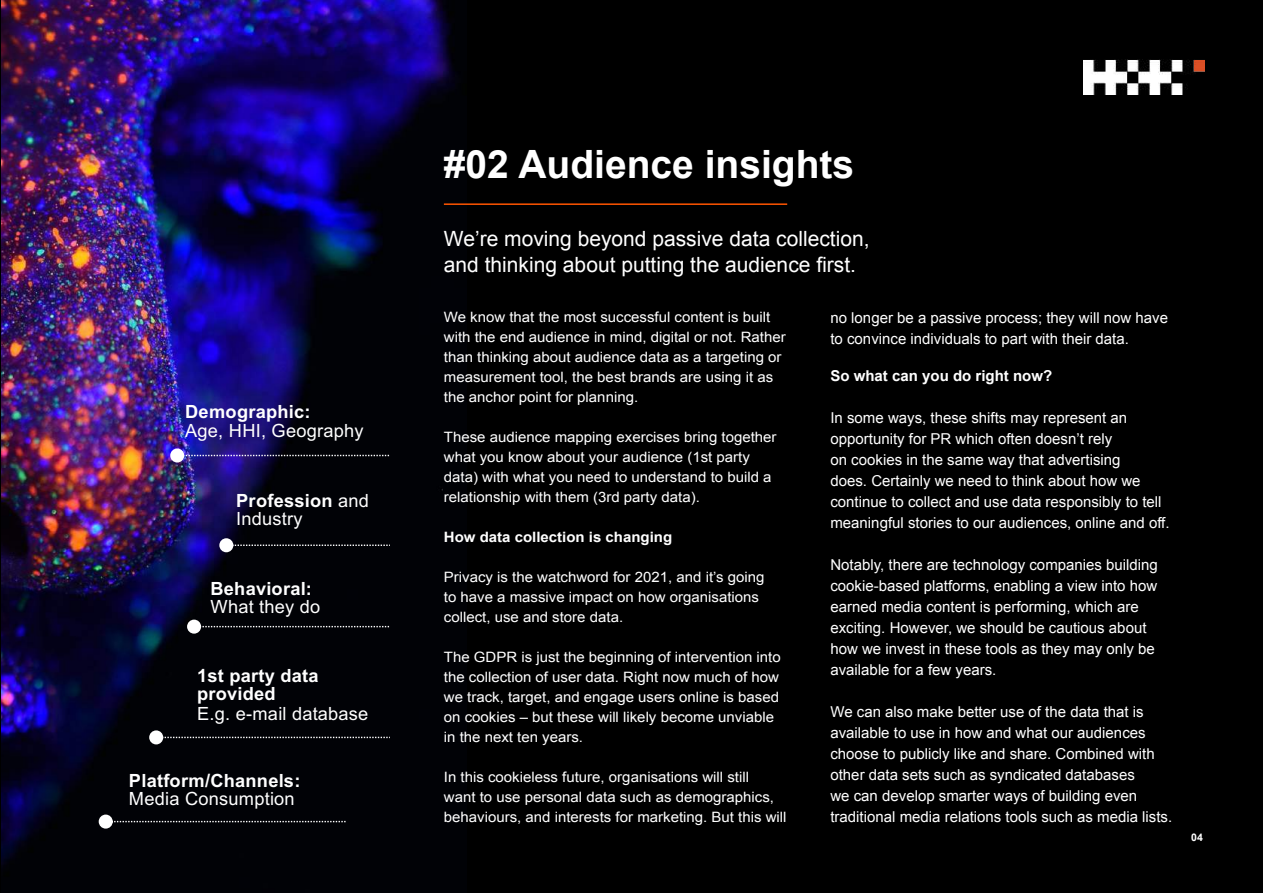
<style>
.page{position:relative;width:1263px;height:893px;background:#000}
.page>*{position:absolute;margin:0;border:0;box-sizing:border-box;transform-origin:0 0}
.t1{font:700 39px "Arial";color:#fff}
.t2{font:21px/25.2px "Arial";color:#fff}
.t3{font:18.3px/18.3px "Arial";letter-spacing:.01em;color:#fff}
.t4{font:700 18.3px/18.3px "Arial";letter-spacing:.015em;color:#fff}
.t5{font:15px/21px "Arial";color:#fff}
.t6{font:700 15px "Arial";color:#fff}
.t7{font:14.25px/20px "Arial";color:#fff;scale:1.05 1}
.t8{font:700 14.25px "Arial";color:#fff;scale:1.05 1}
.t9{font:700 10.5px "Arial";color:#fff}
.s1{font-weight:700}
</style>
<div class="page">
<img style="left:1083px;top:59px;width:122px;height:35px">
<img style="left:2px;top:0;width:457px;height:869px">
<hr style="left:444px;top:203px;width:343px;height:2px;background:#f50">
<svg style="left:219px;top:538px;width:171px;height:14px"></svg>
<svg style="left:170px;top:448px;width:219px;height:14px"></svg>
<svg style="left:187px;top:620px;width:202px;height:14px"></svg>
<svg style="left:149px;top:730px;width:241px;height:14px"></svg>
<svg style="left:99px;top:815px;width:247px;height:14px"></svg>
<p class="t4" style="left:185px;top:403px;width:127px">Demographic:</p>
<p class="t3" style="left:185px;top:421px;width:180px">Age, HHI, Geography</p>
<p class="t3" style="left:236px;top:491px;width:134px"><span class="s1">Profession</span> and<br>Industry</p>
<p class="t4" style="left:210px;top:580px;width:103px">Behavioral:</p>
<p class="t3" style="left:210px;top:598px;width:111px">What they do</p>
<p class="t4" style="left:197px;top:667px;width:123px">1st party data provided</p>
<p class="t3" style="left:197px;top:704px;width:173px">E.g. e-mail database</p>
<p class="t4" style="left:129px;top:772px;width:173px">Platform/Channels:</p>
<p class="t3" style="left:129px;top:790px;width:167px">Media Consumption</p>
<h1 class="t1" style="left:444px;top:138px;width:412px">#02 Audience insights</h1>
<h2 class="t2" style="left:444px;top:227px;width:427px">We’re moving beyond passive data collection, and thinking about putting the audience first.</h2>
<p class="t7" style="left:444px;top:307px;width:327px">We know that the most successful content is built with the end audience in mind, digital or not. Rather than thinking about audience data as a targeting or measurement tool, the best brands are using it as the anchor point for planning.</p>
<p class="t7" style="left:444px;top:427px;width:318px">These audience mapping exercises bring together what you know about your audience (1st party data) with what you need to understand to build a relationship with them (3rd party data).</p>
<p class="t8" style="left:444px;top:528px;width:219px">How data collection is changing</p>
<p class="t7" style="left:444px;top:567px;width:307px">Privacy is the watchword for 2021, and it’s going to have a massive impact on how organisations collect, use and store data.</p>
<p class="t7" style="left:444px;top:647px;width:322px">The GDPR is just the beginning of intervention into the collection of user data. Right now much of how we track, target, and engage users online is based on cookies – but these will likely become unviable in the next ten years.</p>
<p class="t7" style="left:444px;top:767px;width:328px">In this cookieless future, organisations will still<br>want to use personal data such as demographics, behaviours, and interests for marketing. But this will</p>
<p class="t5" style="left:830px;top:307px;width:339px">no longer be a passive process; they will now have to convince individuals to part with their data.</p>
<p class="t6" style="left:830px;top:366px;width:223px">So what can you do right now?</p>
<p class="t5" style="left:830px;top:408px;width:341px">In some ways, these shifts may represent an opportunity for PR which often doesn’t rely<br>on cookies in the same way that advertising<br>does. Certainly we need to think about how we continue to collect and use data responsibly to tell meaningful stories to our audiences, online and off.</p>
<p class="t5" style="left:830px;top:555px;width:329px">Notably, there are technology companies building cookie-based platforms, enabling a view into how earned media content is performing, which are exciting. However, we should be cautious about how we invest in these tools as they may only be available for a few years.</p>
<p class="t5" style="left:830px;top:702px;width:343px">We can also make better use of the data that is available to use in how and what our audiences choose to publicly like and share. Combined with other data sets such as syndicated databases<br>we can develop smarter ways of building even traditional media relations tools such as media lists.</p>
<p class="t9" style="left:1191px;top:830px;width:13px">04</p>
</div>
